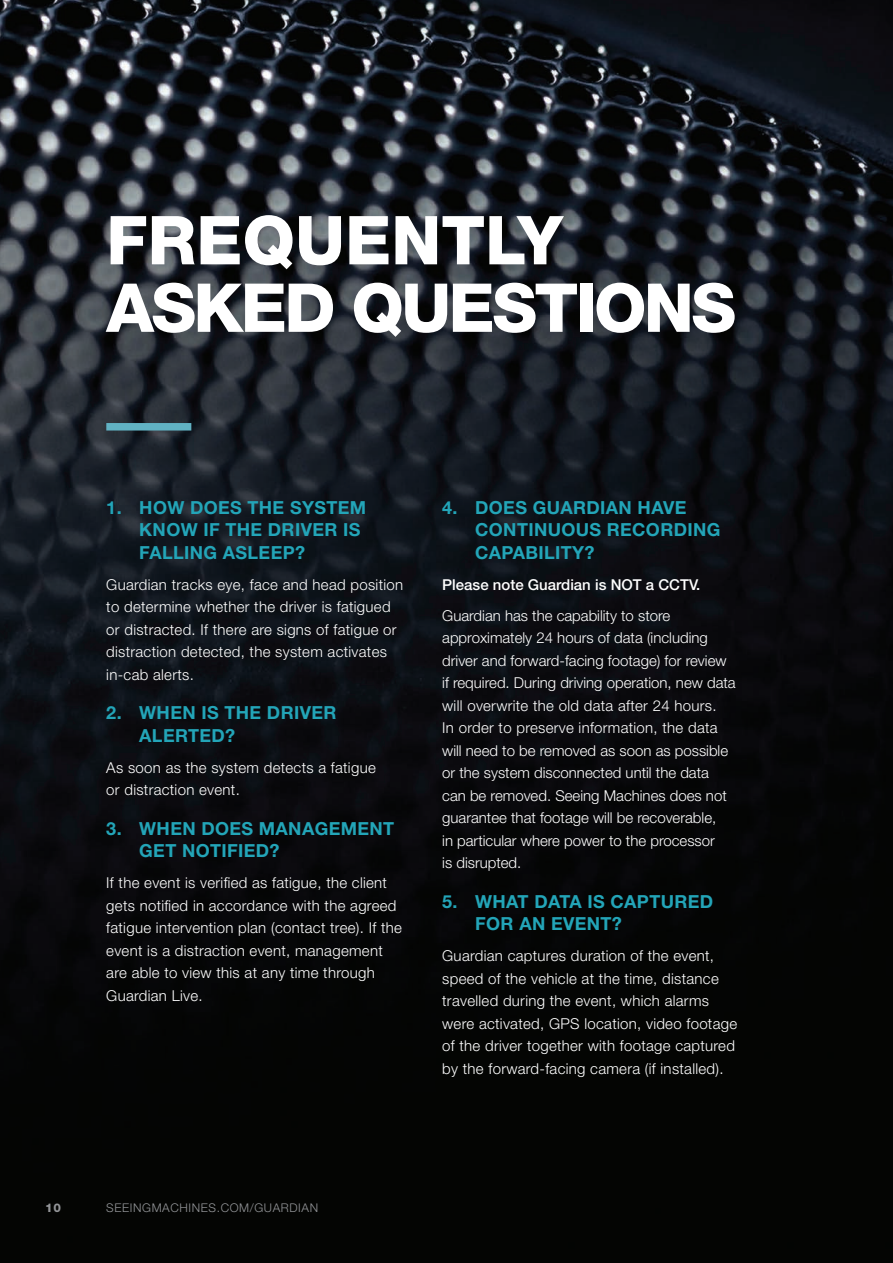
<style>
.page{position:relative;width:893px;height:1263px;background:#fff}
.page>*{position:absolute;margin:0;border:0;box-sizing:border-box;transform-origin:0 0}
.t1{font:800 67.5px/67.5px "Helvetica Neue";letter-spacing:-.04em;color:#fff}
.t2{font:700 18px/22.5px "Helvetica Neue";letter-spacing:.02em;color:#23a5b8}
.t3{font:300 15px/22.5px "Helvetica Neue";letter-spacing:.02em;color:#fff}
.t4{font:300 15px/22.5px "Helvetica Neue";color:#fff}
.t5{font:500 15px "Helvetica Neue";color:#fff}
.t6{font:300 12px "Helvetica Neue";letter-spacing:.05em;color:#939598}
.t7{font:800 12px "Helvetica Neue";color:#939598}
</style>
<div class="page">
<img style="left:0;top:0;width:893px;height:1263px">
<div style="left:106px;top:423px;width:85px;height:7px;background:#61b2c3"></div>
<h1 class="t1" style="left:106px;top:206px;width:631px">FREQUENTLY<br>ASKED QUESTIONS</h1>
<p class="t2" style="left:139px;top:496px;width:228px;text-indent:-33px">1. HOW DOES THE SYSTEM<br>KNOW IF THE DRIVER IS<br>FALLING ASLEEP?</p>
<p class="t3" style="left:106px;top:573px;width:298px">Guardian tracks eye, face and head position to determine whether the driver is fatigued or distracted. If there are signs of fatigue or distraction detected, the system activates in-cab alerts.</p>
<p class="t2" style="left:139px;top:701px;width:199px;text-indent:-33px">2. WHEN IS THE DRIVER<br>ALERTED?</p>
<p class="t3" style="left:106px;top:756px;width:271px">As soon as the system detects a fatigue or distraction event.</p>
<p class="t2" style="left:139px;top:817px;width:256px;text-indent:-33px">3. WHEN DOES MANAGEMENT<br>GET NOTIFIED?</p>
<p class="t3" style="left:106px;top:871px;width:297px">If the event is verified as fatigue, the client gets notified in accordance with the agreed fatigue intervention plan (contact tree). If the event is a distraction event, management are able to view this at any time through Guardian Live.</p>
<p class="t2" style="left:475px;top:496px;width:247px;text-indent:-33px">4. DOES GUARDIAN HAVE<br>CONTINUOUS RECORDING<br>CAPABILITY?</p>
<p class="t5" style="left:442px;top:575px;width:260px">Please note Guardian is NOT a CCTV.</p>
<p class="t4" style="left:442px;top:604px;width:295px">Guardian has the capability to store approximately 24 hours of data (including driver and forward-facing footage) for review if required. During driving operation, new data will overwrite the old data after 24 hours.<br>In order to preserve information, the data will need to be removed as soon as possible or the system disconnected until the data can be removed. Seeing Machines does not guarantee that footage will be recoverable,<br>in particular where power to the processor<br>is disrupted.</p>
<p class="t2" style="left:475px;top:890px;width:239px;text-indent:-33px">5. WHAT DATA IS CAPTURED<br>FOR AN EVENT?</p>
<p class="t3" style="left:442px;top:944px;width:296px">Guardian captures duration of the event, speed of the vehicle at the time, distance travelled during the event, which alarms were activated, GPS location, video footage of the driver together with footage captured by the forward-facing camera (if installed).</p>
<p class="t7" style="left:45px;top:1200px;width:17px">10</p>
<p class="t6" style="left:106px;top:1200px;width:213px">SEEINGMACHINES.COM/GUARDIAN</p>
</div>
